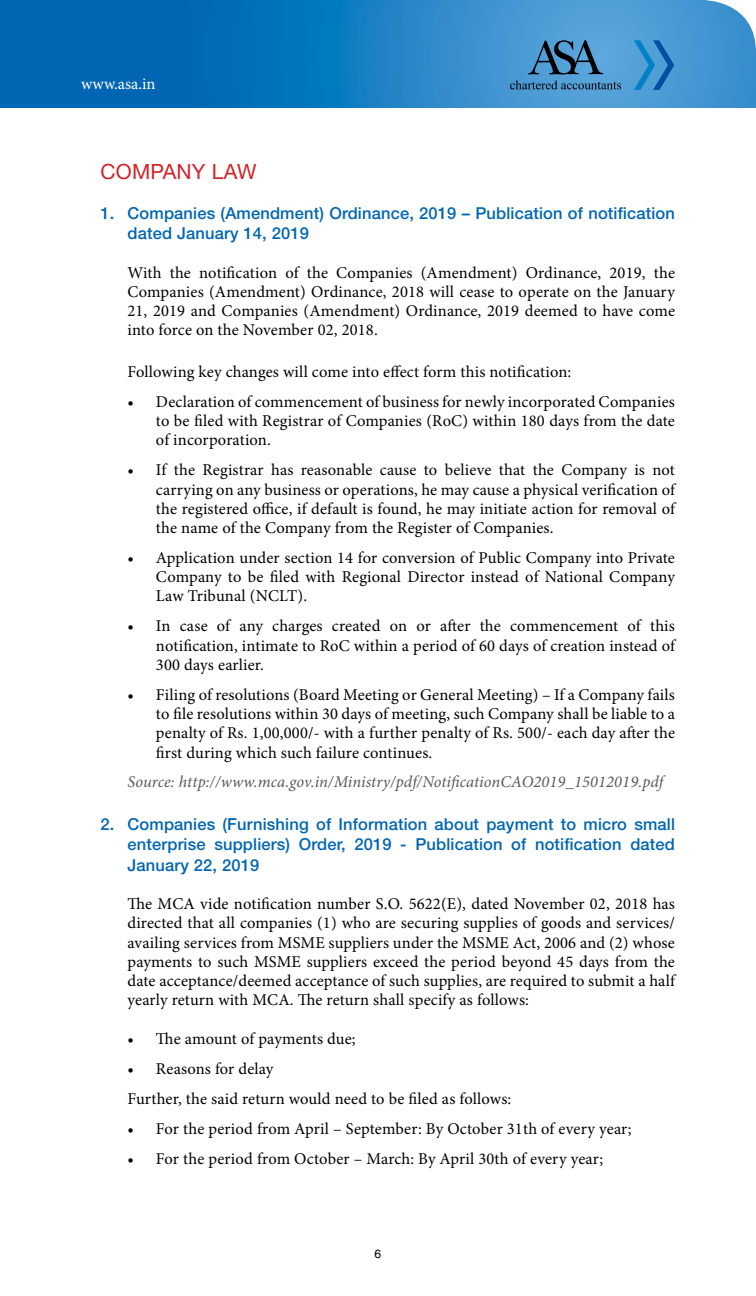
<style>
.page{position:relative;width:756px;height:1296px;background:#fff}
.page>*{position:absolute;margin:0;border:0;box-sizing:border-box;transform-origin:0 0}
.t1{font:21px "Helvetica Neue";letter-spacing:.01em;color:#d2232a}
.t2{font:16.5px/19.2px "Minion Pro";letter-spacing:.01em;color:#000;text-align:justify}
.t3{font:500 16.5px/20.2px "Helvetica Neue";letter-spacing:.01em;color:#0066b3}
.t4{font:italic 16.5px "Minion Pro";letter-spacing:.005em;color:#58595b}
.t5{font:16.5px "Minion Pro";letter-spacing:.005em;color:#fff}
.t6{font:12px "Helvetica";color:#000}
</style>
<div class="page">
<svg style="left:0;top:0;width:756px;height:108px;background:#207fc3"></svg>
<svg style="left:634px;top:40px;width:40px;height:50px;background:#378ccb"></svg>
<svg style="left:510px;top:80px;width:111px;height:9px"></svg>
<svg style="left:528px;top:40px;width:75px;height:34px;background:#3c739a"></svg>
<p class="t5" style="left:81px;top:73px;width:76px">www.asa.in</p>
<p class="t1" style="left:100px;top:159px;width:158px">COMPANY LAW</p>
<p class="t3" style="left:127px;top:203px;width:549px;text-indent:-27px">1. Companies (Amendment) Ordinance, 2019 – Publication of notification dated January 14, 2019</p>
<p class="t2" style="left:127px;top:263px;width:549px">With the notification of the Companies (Amendment) Ordinance, 2019, the Companies (Amendment) Ordinance, 2018 will cease to operate on the January 21, 2019 and Companies (Amendment) Ordinance, 2019 deemed to have come into force on the November 02, 2018.</p>
<p class="t2" style="left:127px;top:362px;width:445px">Following key changes will come into effect form this notification:</p>
<p class="t2" style="left:156px;top:392px;width:521px;text-indent:-28px">• Declaration of commencement of business for newly incorporated Companies to be filed with Registrar of Companies (RoC) within 180 days from the date of incorporation.</p>
<p class="t2" style="left:156px;top:461px;width:521px;text-indent:-28px">• If the Registrar has reasonable cause to believe that the Company is not carrying on any business or operations, he may cause a physical verification of the registered office, if default is found, he may initiate action for removal of the name of the Company from the Register of Companies.</p>
<p class="t2" style="left:156px;top:548px;width:521px;text-indent:-28px">• Application under section 14 for conversion of Public Company into Private Company to be filed with Regional Director instead of National Company Law Tribunal (NCLT).</p>
<p class="t2" style="left:156px;top:617px;width:521px;text-indent:-28px">• In case of any charges created on or after the commencement of this notification, intimate to RoC within a period of 60 days of creation instead of 300 days earlier.</p>
<p class="t2" style="left:156px;top:685px;width:521px;text-indent:-28px">• Filing of resolutions (Board Meeting or General Meeting) – If a Company fails to file resolutions within 30 days of meeting, such Company shall be liable to a penalty of Rs. 1,00,000/- with a further penalty of Rs. 500/- each day after the first during which such failure continues.</p>
<p class="t4" style="left:127px;top:771px;width:537px">Source: http://www.mca.gov.in/Ministry/pdf/NotificationCAO2019_15012019.pdf</p>
<p class="t3" style="left:127px;top:814px;width:549px;text-align:justify;text-indent:-27px">2. Companies (Furnishing of Information about payment to micro small enterprise suppliers) Order, 2019 - Publication of notification dated January 22, 2019</p>
<p class="t2" style="left:127px;top:894px;width:549px">The MCA vide notification number S.O. 5622(E), dated November 02, 2018 has directed that all companies (1) who are securing supplies of goods and services/ availing services from MSME suppliers under the MSME Act, 2006 and (2) whose payments to such MSME suppliers exceed the period beyond 45 days from the date acceptance/deemed acceptance of such supplies, are required to submit a half yearly return with MCA. The return shall specify as follows:</p>
<p class="t2" style="left:127px;top:1029px;width:230px">• The amount of payments due;</p>
<p class="t2" style="left:127px;top:1053px;width:385px;line-height:30px">• Reasons for delay<br>Further, the said return would need to be filed as follows:</p>
<p class="t2" style="left:127px;top:1119px;width:506px">• For the period from April – September: By October 31th of every year;</p>
<p class="t2" style="left:127px;top:1149px;width:477px">• For the period from October – March: By April 30th of every year;</p>
<p class="t6" style="left:375px;top:1247px;width:8px">6</p>
</div>
